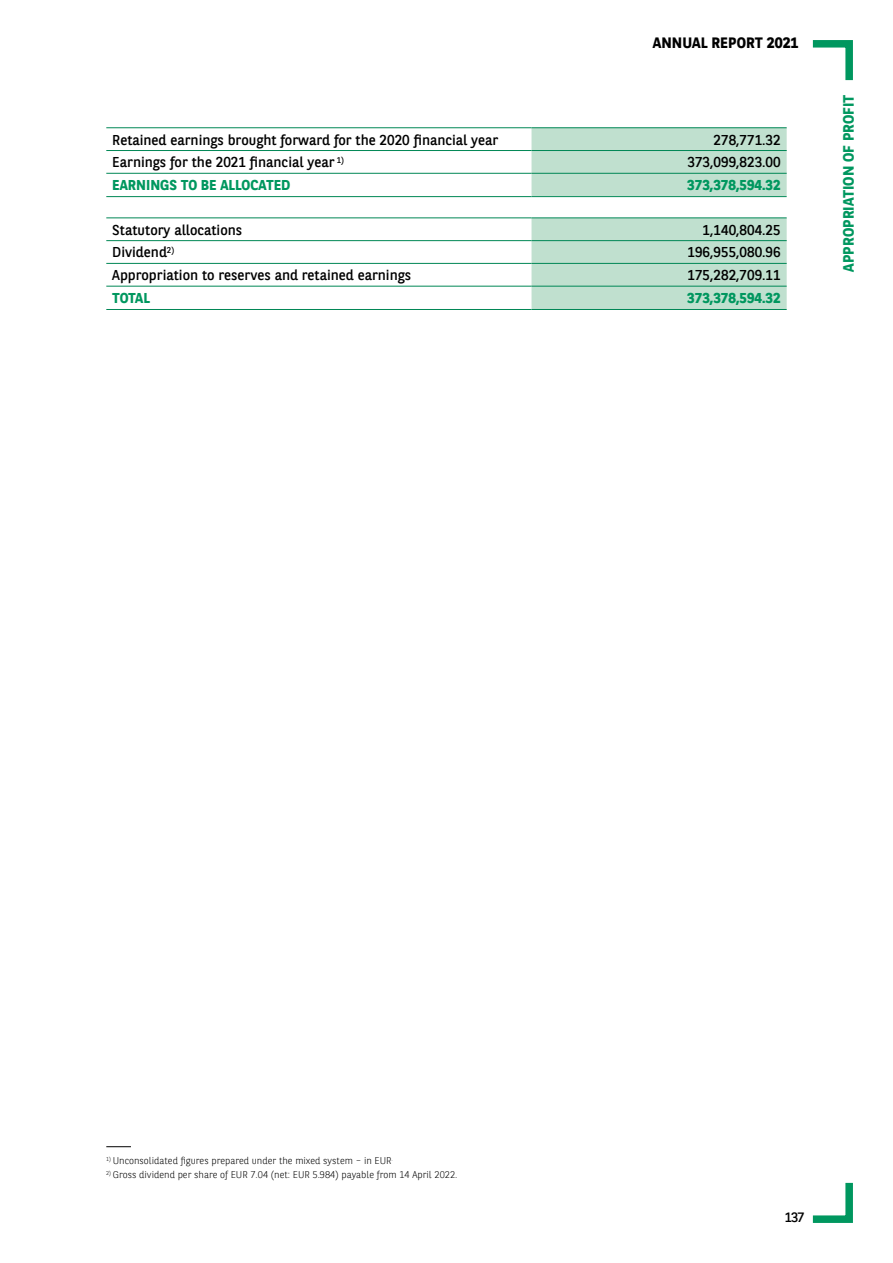
<style>
.page{position:relative;width:893px;height:1263px;background:#fff}
.page>*{position:absolute;margin:0;border:0;box-sizing:border-box;transform-origin:0 0}
.t1{font:700 15px "BNPP Sans";color:#00975f}
.t2{font:700 15px "BNPP Sans";color:#000}
.t3{font:14.25px "BNPP Sans";color:#000}
.t4{font:700 14.25px "BNPP Sans";color:#00975f}
.t5{font:13.5px "BNPP Sans";color:#000}
.Footnotes{font:300 9.75px "BNPP Sans";color:#000}
</style>
<div class="page">
<svg style="left:812px;top:40px;width:41px;height:41px"></svg>
<svg style="left:812px;top:1182px;width:41px;height:41px"></svg>
<div style="left:531px;top:128px;width:256px;height:181px;background:#c0e0cf"></div>
<div style="left:531px;top:197px;width:256px;height:21px;background:#fff"></div>
<hr style="left:106px;top:127px;width:425px;height:1px;background:#008755">
<hr style="left:531px;top:127px;width:256px;height:1px;background:#008755">
<hr style="left:106px;top:150px;width:425px;height:1px;background:#008755">
<hr style="left:531px;top:150px;width:256px;height:1px;background:#008755">
<hr style="left:106px;top:173px;width:425px;height:1px;background:#008755">
<hr style="left:531px;top:173px;width:256px;height:1px;background:#008755">
<hr style="left:106px;top:196px;width:425px;height:1px;background:#008755">
<hr style="left:531px;top:196px;width:256px;height:1px;background:#008755">
<hr style="left:106px;top:218px;width:425px;height:1px;background:#008755">
<hr style="left:531px;top:218px;width:256px;height:1px;background:#008755">
<hr style="left:106px;top:240px;width:425px;height:1px;background:#008755">
<hr style="left:531px;top:240px;width:256px;height:1px;background:#008755">
<hr style="left:106px;top:263px;width:425px;height:1px;background:#008755">
<hr style="left:531px;top:263px;width:256px;height:1px;background:#008755">
<hr style="left:106px;top:286px;width:425px;height:1px;background:#008755">
<hr style="left:531px;top:286px;width:256px;height:1px;background:#008755">
<hr style="left:106px;top:309px;width:425px;height:1px;background:#008755">
<hr style="left:531px;top:309px;width:256px;height:1px;background:#008755">
<svg style="left:106px;top:1146px;width:25px;height:1px"></svg>
<p class="t2" style="left:653px;top:32px;width:147px">ANNUAL REPORT 2021</p>
<p class="t3" style="left:112px;top:130px;width:388px">Retained earnings brought forward for the 2020 financial year</p>
<p class="t3" style="left:713px;top:130px;width:69px">278,771.32</p>
<p class="t3" style="left:112px;top:153px;width:233px">Earnings for the 2021 financial year <sup>1)</sup></p>
<p class="t3" style="left:687px;top:153px;width:95px">373,099,823.00</p>
<p class="t4" style="left:112px;top:175px;width:180px">EARNINGS TO BE ALLOCATED</p>
<p class="t4" style="left:687px;top:175px;width:95px">373,378,594.32</p>
<p class="t3" style="left:112px;top:220px;width:131px">Statutory allocations</p>
<p class="t3" style="left:703px;top:220px;width:80px">1,140,804.25</p>
<p class="t3" style="left:112px;top:243px;width:63px">Dividend<sup>2)</sup></p>
<p class="t3" style="left:687px;top:243px;width:95px">196,955,080.96</p>
<p class="t3" style="left:112px;top:265px;width:300px">Appropriation to reserves and retained earnings</p>
<p class="t3" style="left:687px;top:265px;width:95px">175,282,709.11</p>
<p class="t4" style="left:112px;top:288px;width:39px">TOTAL</p>
<p class="t4" style="left:687px;top:288px;width:95px">373,378,594.32</p>
<p class="t1" style="left:838px;top:272px;width:179px;rotate:-90deg">APPROPRIATION OF PROFIT</p>
<p class="Footnotes" style="left:106px;top:1154px;width:288px"><sup>1)</sup> Unconsolidated figures prepared under the mixed system – in EUR<sup>.</sup></p>
<p class="Footnotes" style="left:106px;top:1168px;width:353px"><sup>2)</sup> Gross dividend per share of EUR 7.04 (net: EUR 5.984) payable from 14 April 2022.</p>
<p class="t5" style="left:785px;top:1208px;width:21px">137</p>
</div>
